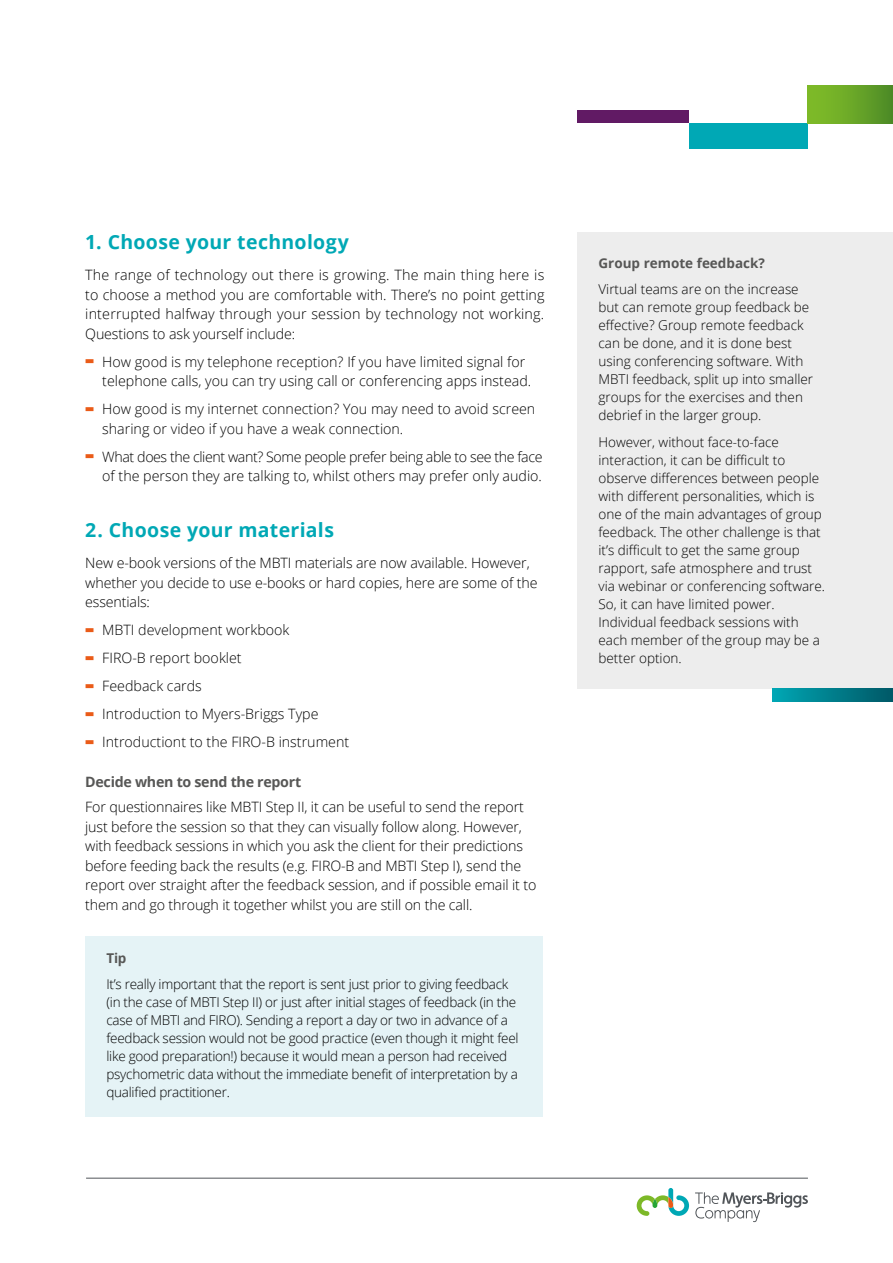
<style>
.page{position:relative;width:893px;height:1263px;background:#fff}
.page>*{position:absolute;margin:0;border:0;box-sizing:border-box;transform-origin:0 0}
.t1{font:700 19.5px "Open Sans";letter-spacing:.015em;color:#00a8b5}
.t2{font:300 14.25px/19.5px "Open Sans";letter-spacing:-.01em;color:#000}
.t3{font:700 14.25px "Open Sans";letter-spacing:-.02em;color:#575756}
.t4{font:300 13.5px/18px "Open Sans";color:#000}
.t5{font:300 13.5px/18px "Open Sans";letter-spacing:-.02em;color:#000}
.t6{font:700 13.5px "Open Sans";color:#575756}
.s1{font-weight:800;font-size:25.65px;color:#ea5b18}
</style>
<div class="page">
<div style="left:85px;top:937px;width:458px;height:180px;background:#e5f3f6"></div>
<div style="left:577px;top:233px;width:316px;height:456px;background:#ededed"></div>
<svg style="left:772px;top:689px;width:121px;height:13px"></svg>
<div style="left:577px;top:111px;width:112px;height:12px;background:#611a64"></div>
<div style="left:689px;top:123px;width:119px;height:26px;background:#00a8b5"></div>
<div style="left:808px;top:85px;width:85px;height:38px;background:linear-gradient(to right,#84c029,#4f8d27)"></div>
<hr style="left:86px;top:1178px;width:722px;height:1px;background:#52565a">
<svg style="left:637px;top:1188px;width:52px;height:28px"></svg>
<svg style="left:695px;top:1192px;width:113px;height:30px"></svg>
<h1 class="t1" style="left:85px;top:228px;width:265px">1. Choose your technology</h1>
<p class="t2" style="left:85px;top:265px;width:461px;text-align:justify">The range of technology out there is growing. The main thing here is to choose a method you are comfortable with. There’s no point getting interrupted halfway through your session by technology not working.<br>Questions to ask yourself include:</p>
<p class="t2" style="left:102px;top:351px;width:430px;text-indent:-17px"><span class="s1">-</span> How good is my telephone reception? If you have limited signal for telephone calls, you can try using call or conferencing apps instead.</p>
<p class="t2" style="left:102px;top:399px;width:435px;text-indent:-17px"><span class="s1">-</span> How good is my internet connection? You may need to avoid screen sharing or video if you have a weak connection.</p>
<p class="t2" style="left:85px;top:446px;width:459px;text-align:right"><span class="s1">-</span> What does the client want? Some people prefer being able to see the face of the person they are talking to, whilst others may prefer only audio.</p>
<h1 class="t1" style="left:85px;top:516px;width:250px">2. Choose your materials</h1>
<p class="t2" style="left:85px;top:553px;width:454px">New e-book versions of the MBTI materials are now available. However, whether you decide to use e-books or hard copies, here are some of the essentials:</p>
<p class="t2" style="left:85px;top:620px;width:206px"><span class="s1">-</span> MBTI development workbook</p>
<p class="t2" style="left:85px;top:648px;width:158px"><span class="s1">-</span> FIRO-B report booklet</p>
<p class="t2" style="left:85px;top:676px;width:118px"><span class="s1">-</span> Feedback cards</p>
<p class="t2" style="left:85px;top:704px;width:235px"><span class="s1">-</span> Introduction to Myers-Briggs Type</p>
<p class="t2" style="left:85px;top:732px;width:266px"><span class="s1">-</span> Introductiont to the FIRO-B instrument</p>
<p class="t3" style="left:85px;top:772px;width:217px">Decide when to send the report</p>
<p class="t2" style="left:85px;top:797px;width:453px">For questionnaires like MBTI Step II, it can be useful to send the report just before the session so that they can visually follow along. However, with feedback sessions in which you ask the client for their predictions before feeding back the results (e.g. FIRO-B and MBTI Step I), send the report over straight after the feedback session, and if possible email it to them and go through it together whilst you are still on the call.</p>
<p class="t6" style="left:107px;top:948px;width:21px">Tip</p>
<p class="t5" style="left:107px;top:975px;width:414px">It’s really important that the report is sent just prior to giving feedback (in the case of MBTI Step II) or just after initial stages of feedback (in the case of MBTI and FIRO). Sending a report a day or two in advance of a feedback session would not be good practice (even though it might feel like good preparation!) because it would mean a person had received psychometric data without the immediate benefit of interpretation by a qualified practitioner.</p>
<p class="t6" style="left:598px;top:253px;width:168px">Group remote feedback?</p>
<p class="t4" style="left:598px;top:280px;width:216px">Virtual teams are on the increase but can remote group feedback be effective? Group remote feedback can be done, and it is done best using conferencing software. With<br>MBTI feedback, split up into smaller groups for the exercises and then debrief in the larger group.</p>
<p class="t4" style="left:598px;top:432px;width:228px">However, without face-to-face interaction, it can be difficult to observe differences between people with different personalities, which is one of the main advantages of group feedback. The other challenge is that it’s difficult to get the same group rapport, safe atmosphere and trust via webinar or conferencing software.<br>So, it can have limited power.<br>Individual feedback sessions with each member of the group may be a better option.</p>
</div>
